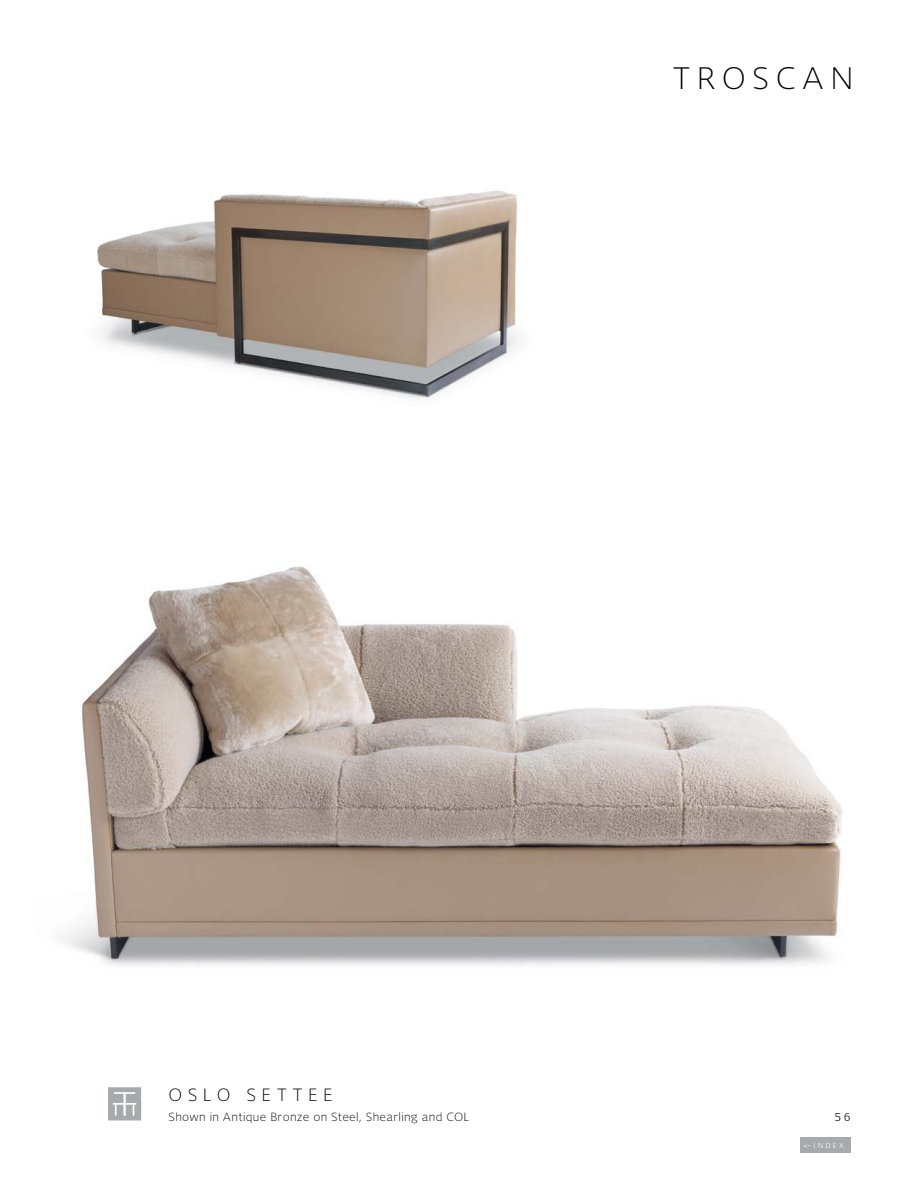
<style>
.page{position:relative;width:918px;height:1188px;background:#fff}
.page>*{position:absolute;margin:0;border:0;box-sizing:border-box;transform-origin:0 0}
.t1{font:300 31.5px "New Libris";letter-spacing:.2em;color:#000}
.t2{font:300 18px "New Libris";letter-spacing:.3em;color:#000}
.t3{font:300 12px "New Libris";letter-spacing:.025em;color:#000}
.t4{font:12px "New Libris";color:#000}
.t5{font:7.5px "New Libris";letter-spacing:.3em;color:#fff}
</style>
<div class="page">
<img style="left:63px;top:566px;width:780px;height:532px">
<img style="left:97px;top:191px;width:422px;height:209px">
<svg style="left:108px;top:1087px;width:33px;height:33px"></svg>
<div style="left:800px;top:1137px;width:50px;height:16px;background:#a7a9ac"></div>
<h1 class="t1" style="left:672px;top:61px;width:183px">TROSCAN</h1>
<h2 class="t2" style="left:168px;top:1085px;width:166px">OSLO SETTEE</h2>
<p class="t3" style="left:168px;top:1110px;width:302px">Shown in Antique Bronze on Steel, Shearling and COL</p>
<p class="t4" style="left:835px;top:1110px;width:17px">56</p>
<p class="t5" style="left:804px;top:1141px;width:42px">&lt;– INDEX</p>
</div>
